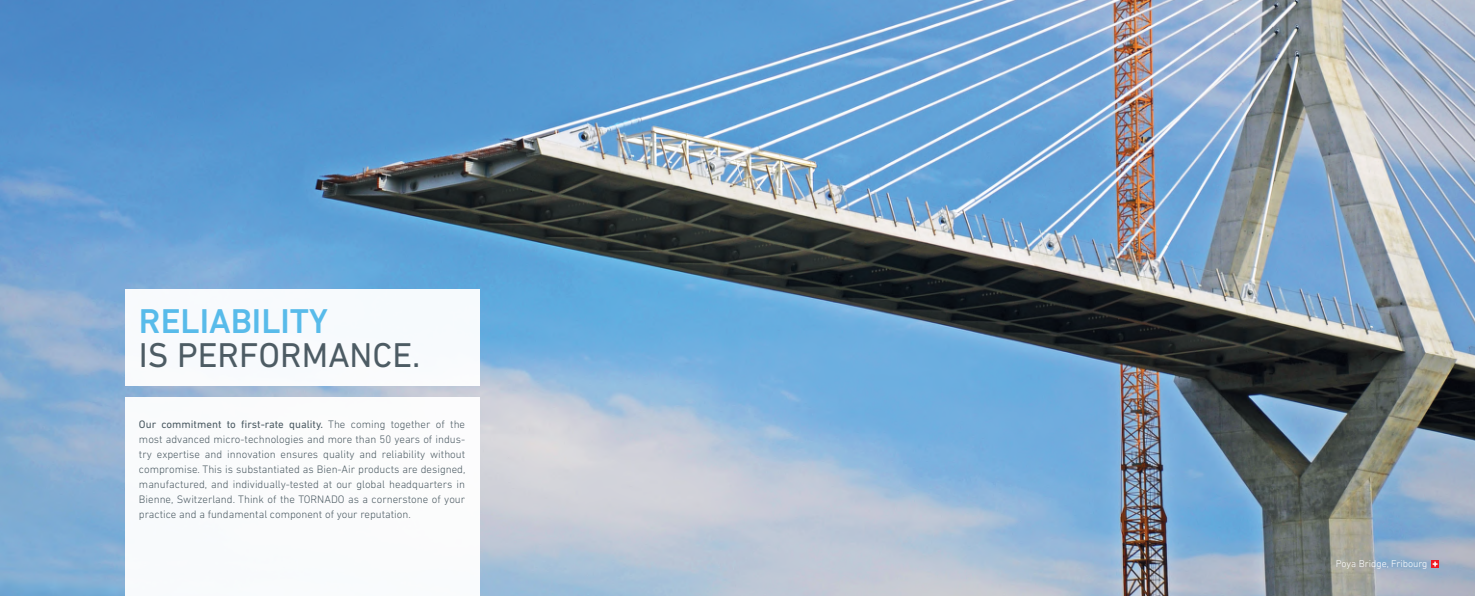
<style>
.page{position:relative;width:1475px;height:596px;background:#fff}
.page>*{position:absolute;margin:0;border:0;box-sizing:border-box;transform-origin:0 0}
.t1{font:35px "DIN Next LT Pro";color:#4d5c64}
.t2{font:500 35px "DIN Next LT Pro";color:#58bbea}
.t3{font:300 11px/15px "DIN Next LT Pro";color:#4d5c64;text-align:justify}
.t4{font:300 10px "DIN Next LT Pro";color:#fff}
.s1{font-weight:400}
</style>
<div class="page">
<img style="left:0;top:0;width:1474px;height:595px">
<div style="left:125px;top:397px;width:354px;height:198px;background:#fff"></div>
<div style="left:125px;top:289px;width:354px;height:97px;background:#f8fafd"></div>
<div style="left:1430px;top:560px;width:8px;height:7px;background:#ef1923"></div>
<svg style="left:1432px;top:561px;width:5px;height:5px"></svg>
<h1 class="t2" style="left:139px;top:300px;width:190px">RELIABILITY</h1>
<h1 class="t1" style="left:139px;top:334px;width:283px">IS PERFORMANCE.</h1>
<p class="t3" style="left:139px;top:416px;width:328px"><span class="s1">Our commitment to first-rate quality.</span> The coming together of the most advanced micro-technologies and more than 50 years of indus&shy;try expertise and innovation ensures quality and reliability without compromise. This is substantiated as Bien-Air products are designed, manufactured, and individually-tested at our global headquarters in Bienne, Switzerland. Think of the TORNADO as a cornerstone of your practice and a fundamental component of your reputation.</p>
<p class="t4" style="left:1335px;top:558px;width:93px">Poya Bridge, Fribourg</p>
</div>
